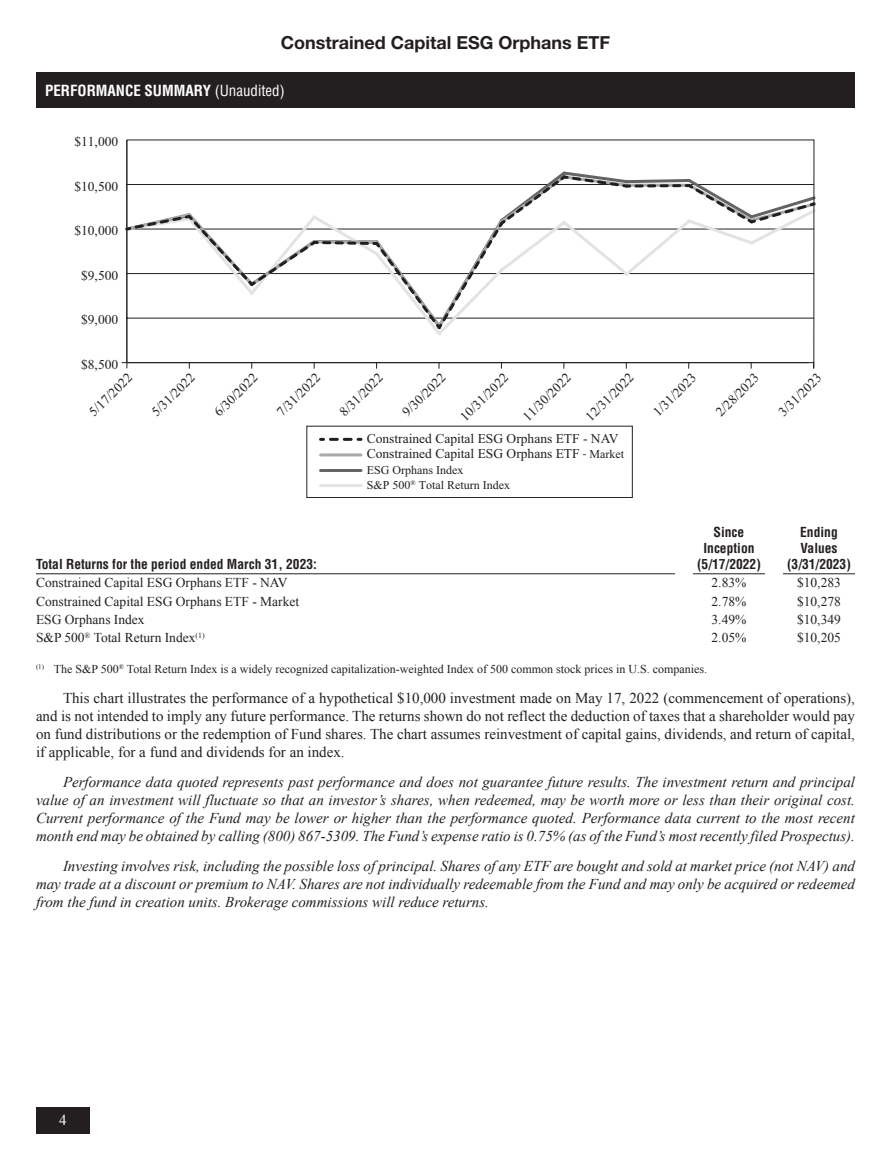
<style>
.page{position:relative;width:891px;height:1161px;background:#fff}
.page>*{position:absolute;margin:0;border:0;box-sizing:border-box;transform-origin:0 0}
.t1{font:700 18px "Helvetica Neue LT Std";color:#231f20}
.Body_Text{font:italic 15px/18px "Times New Roman";color:#231f20;text-align:justify}
.Body_Text-2{font:15px/18px "Times New Roman";color:#231f20;text-align:justify}
.Main_Headings_in_Bla{font:700 condensed 15px "Helvetica";color:#fff}
.t2{font:15px "Times New Roman";color:#fff}
.t3{font:13.65px "Times New Roman";color:#231f20}
.Table_Stub{font:13.5px/15.6px "Times New Roman";color:#231f20}
.Table_Heading_-_Rule{font:700 condensed 13.5px/16.2px "Helvetica";color:#231f20;text-align:center}
.Table_Figure{font:13.5px "Times New Roman";color:#231f20}
.Footnote{font:12px/15px "Times New Roman";color:#231f20}
.s1{font-weight:400}
.s2{font-family:"Myriad Pro";font-size:12px}
.s3{font-size:12px}
</style>
<div class="page">
<div style="left:36px;top:1107px;width:54px;height:27px;background:#231f20"></div>
<div style="left:36px;top:72px;width:819px;height:36px;background:#231f20"></div>
<hr style="left:127px;top:362px;width:687px;height:1px;background:#231f20">
<hr style="left:122px;top:362px;width:687px;height:1px;background:#231f20">
<hr style="left:127px;top:140px;width:687px;height:1px;background:#231f20">
<svg style="left:125px;top:173px;width:691px;height:159px"></svg>
<div style="left:306px;top:426px;width:327px;height:72px;border:1px solid #231f20"></div>
<svg style="left:330px;top:438px;width:31px;height:3px"></svg>
<hr style="left:321px;top:453px;width:40px;height:3px;background:#a7a9ac">
<hr style="left:321px;top:469px;width:40px;height:3px;background:#636466">
<hr style="left:321px;top:484px;width:40px;height:3px;background:#e2e3e4">
<hr style="left:126px;top:140px;width:1px;height:223px;background:#231f20">
<hr style="left:813px;top:140px;width:1px;height:228px;background:#231f20">
<hr style="left:36px;top:573px;width:639px;height:1px;background:#231f20">
<hr style="left:693px;top:573px;width:72px;height:1px;background:#231f20">
<hr style="left:783px;top:573px;width:72px;height:1px;background:#231f20">
<p class="t1" style="left:281px;top:31px;width:331px">Constrained Capital ESG Orphans ETF</p>
<p class="Main_Headings_in_Bla" style="left:45px;top:81px;width:241px">PERFORMANCE SUMMARY <span class="s1">(Unaudited)</span></p>
<p class="t3" style="left:74px;top:133px;width:46px">$11,000</p>
<p class="t3" style="left:74px;top:177px;width:46px">$10,500</p>
<p class="t3" style="left:74px;top:222px;width:46px">$10,000</p>
<p class="t3" style="left:81px;top:266px;width:39px">$9,500</p>
<p class="t3" style="left:81px;top:311px;width:39px">$9,000</p>
<p class="t3" style="left:81px;top:355px;width:39px">$8,500</p>
<p class="Table_Stub" style="left:85px;top:408px;width:56px;rotate:-45deg">5/17/2022</p>
<p class="Table_Stub" style="left:148px;top:408px;width:56px;rotate:-45deg">5/31/2022</p>
<p class="Table_Stub" style="left:211px;top:408px;width:56px;rotate:-45deg">6/30/2022</p>
<p class="Table_Stub" style="left:273px;top:408px;width:56px;rotate:-45deg">7/31/2022</p>
<p class="Table_Stub" style="left:336px;top:408px;width:56px;rotate:-45deg">8/31/2022</p>
<p class="Table_Stub" style="left:399px;top:408px;width:56px;rotate:-45deg">9/30/2022</p>
<p class="Table_Stub" style="left:519px;top:413px;width:63px;rotate:-45deg">11/30/2022</p>
<p class="Table_Stub" style="left:582px;top:413px;width:63px;rotate:-45deg">12/31/2022</p>
<p class="Table_Stub" style="left:775px;top:408px;width:56px;rotate:-45deg">3/31/2023</p>
<p class="Table_Stub" style="left:367px;top:430px;width:259px">Constrained Capital ESG Orphans ETF - NAV<br>Constrained Capital ESG Orphans ETF <span class="s2">‐</span> <span class="s3">Market</span></p>
<p class="Footnote" style="left:367px;top:462px;width:145px">ESG Orphans Index<br>S&amp;P 500<sup>®</sup> Total Return Index</p>
<p class="Table_Stub" style="left:457px;top:413px;width:63px;rotate:-45deg">10/31/2022</p>
<p class="Table_Stub" style="left:650px;top:408px;width:56px;rotate:-45deg">1/31/2023</p>
<p class="Table_Stub" style="left:712px;top:408px;width:56px;rotate:-45deg">2/28/2023</p>
<p class="Table_Heading_-_Rule" style="left:36px;top:556px;width:282px">Total Returns for the period ended March 31, 2023:</p>
<p class="Table_Heading_-_Rule" style="left:697px;top:523px;width:65px">Since<br>Inception (5/17/2022)</p>
<p class="Table_Heading_-_Rule" style="left:787px;top:523px;width:65px">Ending<br>Values (3/31/2023)</p>
<p class="Table_Stub" style="left:36px;top:575px;width:253px">Constrained Capital ESG Orphans ETF - NAV</p>
<p class="Table_Figure" style="left:712px;top:574px;width:36px">2.83%</p>
<p class="Table_Figure" style="left:797px;top:574px;width:45px">$10,283</p>
<p class="Table_Stub" style="left:36px;top:593px;width:265px">Constrained Capital ESG Orphans ETF - Market</p>
<p class="Table_Figure" style="left:712px;top:592px;width:36px">2.78%</p>
<p class="Table_Figure" style="left:797px;top:592px;width:45px">$10,278</p>
<p class="Table_Stub" style="left:36px;top:611px;width:110px">ESG Orphans Index</p>
<p class="Table_Figure" style="left:712px;top:610px;width:36px">3.49%</p>
<p class="Table_Figure" style="left:797px;top:610px;width:45px">$10,349</p>
<p class="Table_Stub" style="left:36px;top:630px;width:170px">S&amp;P 500<sup>®</sup> Total Return Index<sup>(1)</sup></p>
<p class="Table_Figure" style="left:712px;top:629px;width:36px">2.05%</p>
<p class="Table_Figure" style="left:797px;top:629px;width:45px">$10,205</p>
<p class="Footnote" style="left:36px;top:662px;width:671px"><sup>(1)</sup> The S&amp;P 500<sup>®</sup> Total Return Index is a widely recognized capitalization-weighted Index of 500 common stock prices in U.S. companies.</p>
<p class="Body_Text-2" style="left:36px;top:689px;width:821px;text-indent:27px">This chart illustrates the performance of a hypothetical $10,000 investment made on May 17, 2022 (commencement of operations), and is not intended to imply any future performance. The returns shown do not reflect the deduction of taxes that a shareholder would pay on fund distributions or the redemption of Fund shares. The chart assumes reinvestment of capital gains, dividends, and return of capital, if applicable, for a fund and dividends for an index.</p>
<p class="Body_Text" style="left:36px;top:773px;width:821px;text-indent:27px">Performance data quoted represents past performance and does not guarantee future results. The investment return and principal value of an investment will fluctuate so that an investor’s shares, when redeemed, may be worth more or less than their original cost.<br>Current performance of the Fund may be lower or higher than the performance quoted. Performance data current to the most recent month end may be obtained by calling (800) 867-5309. The Fund’s expense ratio is 0.75% (as of the Fund’s most recently filed Prospectus).</p>
<p class="Body_Text" style="left:36px;top:857px;width:821px;text-indent:27px">Investing involves risk, including the possible loss of principal. Shares of any ETF are bought and sold at market price (not NAV) and may trade at a discount or premium to NAV. Shares are not individually redeemable from the Fund and may only be acquired or redeemed from the fund in creation units. Brokerage commissions will reduce returns.</p>
<p class="t2" style="left:59px;top:1110px;width:9px">4</p>
</div>
